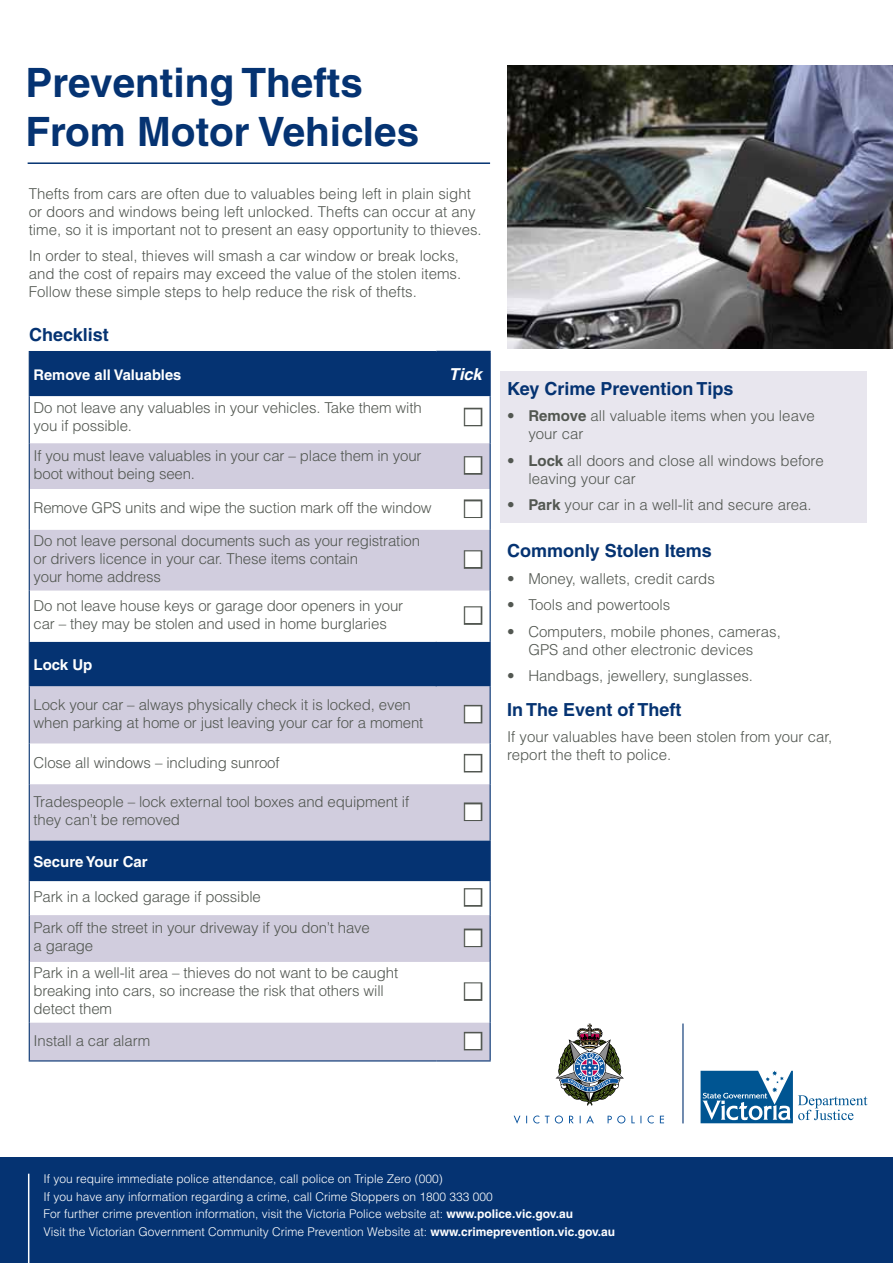
<style>
.page{position:relative;width:893px;height:1263px;background:#fff}
.page>*{position:absolute;margin:0;border:0;box-sizing:border-box;transform-origin:0 0}
.t1{font:700 40.5px/48.6px "Helvetica";color:#053372}
.t2{font:500 22.5px "ITC Zapf Dingbats";color:#fff}
.t3{font:700 18px "Helvetica";color:#053372}
.t4{font:italic 700 16.5px "Helvetica";color:#fff}
.t5{font:300 15px/18px "Helvetica";letter-spacing:-.01em;color:#525751}
.t6{font:700 15px "Helvetica";color:#fff}
.t7{font:700 14.7px "Helvetica";color:#fff}
.t8{font:300 12px/17.7px "Helvetica";color:#fff}
.s1{font-weight:700}
</style>
<div class="page">
<img style="left:507px;top:66px;width:386px;height:282px">
<div style="left:0;top:1157px;width:893px;height:106px;background:#053372"></div>
<hr style="left:28px;top:1174px;width:1px;height:89px;background:#fff">
<svg style="left:514px;top:1115px;width:150px;height:9px"></svg>
<svg style="left:555px;top:1024px;width:69px;height:82px"></svg>
<svg style="left:701px;top:1070px;width:166px;height:53px"></svg>
<hr style="left:682px;top:1023px;width:1px;height:100px;background:#053372">
<div style="left:500px;top:372px;width:366px;height:151px;background:#e8e6ee"></div>
<hr style="left:28px;top:162px;width:462px;height:2px;background:#053372">
<div style="left:30px;top:352px;width:460px;height:44px;background:#053372"></div>
<svg style="left:30px;top:396px;width:460px;height:47px"></svg>
<svg style="left:30px;top:443px;width:460px;height:617px;fill:#d7d3e2"></svg>
<svg style="left:30px;top:642px;width:460px;height:239px;fill:#d1cdde"></svg>
<hr style="left:29px;top:352px;width:1px;height:44px;background:#053372">
<hr style="left:29px;top:351px;width:407px;height:1px;background:#053372">
<hr style="left:436px;top:351px;width:55px;height:1px;background:#053372">
<hr style="left:490px;top:352px;width:1px;height:44px;background:#053372">
<hr style="left:29px;top:396px;width:1px;height:47px;background:#053372">
<hr style="left:490px;top:396px;width:1px;height:47px;background:#053372">
<hr style="left:29px;top:443px;width:1px;height:46px;background:#053372">
<hr style="left:490px;top:443px;width:1px;height:46px;background:#053372">
<hr style="left:29px;top:489px;width:1px;height:41px;background:#053372">
<hr style="left:490px;top:489px;width:1px;height:41px;background:#053372">
<hr style="left:29px;top:530px;width:1px;height:61px;background:#053372">
<hr style="left:490px;top:530px;width:1px;height:61px;background:#053372">
<hr style="left:29px;top:591px;width:1px;height:51px;background:#053372">
<hr style="left:490px;top:591px;width:1px;height:51px;background:#053372">
<hr style="left:29px;top:642px;width:1px;height:44px;background:#053372">
<hr style="left:436px;top:642px;width:1px;height:44px;background:#053372">
<hr style="left:490px;top:642px;width:1px;height:44px;background:#053372">
<hr style="left:29px;top:686px;width:1px;height:57px;background:#053372">
<hr style="left:490px;top:686px;width:1px;height:57px;background:#053372">
<hr style="left:29px;top:743px;width:1px;height:41px;background:#053372">
<hr style="left:490px;top:743px;width:1px;height:41px;background:#053372">
<hr style="left:29px;top:784px;width:1px;height:57px;background:#053372">
<hr style="left:490px;top:784px;width:1px;height:57px;background:#053372">
<hr style="left:29px;top:841px;width:1px;height:40px;background:#053372">
<hr style="left:490px;top:841px;width:1px;height:40px;background:#053372">
<hr style="left:29px;top:881px;width:1px;height:34px;background:#053372">
<hr style="left:490px;top:881px;width:1px;height:34px;background:#053372">
<hr style="left:29px;top:915px;width:1px;height:47px;background:#053372">
<hr style="left:490px;top:915px;width:1px;height:47px;background:#053372">
<hr style="left:29px;top:962px;width:1px;height:61px;background:#053372">
<hr style="left:490px;top:962px;width:1px;height:61px;background:#053372">
<hr style="left:29px;top:1023px;width:1px;height:37px;background:#053372">
<hr style="left:29px;top:1060px;width:407px;height:1px;background:#053372">
<hr style="left:490px;top:1023px;width:1px;height:37px;background:#053372">
<hr style="left:436px;top:1060px;width:55px;height:1px;background:#053372">
<div style="left:464px;top:408px;width:18px;height:18px;border:3px solid #525751"></div>
<div style="left:464px;top:456px;width:18px;height:19px;border:3px solid #525751"></div>
<div style="left:464px;top:499px;width:18px;height:19px;border:3px solid #525751"></div>
<div style="left:464px;top:550px;width:18px;height:19px;border:3px solid #525751"></div>
<div style="left:464px;top:606px;width:18px;height:19px;border:3px solid #525751"></div>
<div style="left:464px;top:705px;width:18px;height:18px;border:3px solid #525751"></div>
<div style="left:464px;top:754px;width:18px;height:18px;border:3px solid #525751"></div>
<div style="left:464px;top:802px;width:18px;height:19px;border:3px solid #525751"></div>
<div style="left:464px;top:888px;width:18px;height:19px;border:3px solid #525751"></div>
<div style="left:464px;top:928px;width:18px;height:19px;border:3px solid #525751"></div>
<div style="left:464px;top:982px;width:18px;height:19px;border:3px solid #525751"></div>
<div style="left:464px;top:1032px;width:18px;height:18px;border:3px solid #525751"></div>
<h1 class="t1" style="left:26px;top:58px;width:395px">Preventing Thefts<br>From Motor Vehicles</h1>
<p class="t5" style="left:29px;top:184px;width:454px">Thefts from cars are often due to valuables being left in plain sight or doors and windows being left unlocked. Thefts can occur at any time, so isit important not to present an easy opportunity to thieves.</p>
<p class="t5" style="left:29px;top:247px;width:434px">In order to steal, thieves will smash a car window or break locks, and the cost of repairs may exceed the value of the stolen items.<br>Follow these simple steps to help reduce the risk of thefts.</p>
<p class="t3" style="left:29px;top:323px;width:81px">Checklist</p>
<p class="t7" style="left:34px;top:365px;width:149px">Remove all Valuables</p>
<p class="t5" style="left:34px;top:398px;width:390px">Do not leave any valuables in your vehicles. Take them with</p>
<p class="t5" style="left:34px;top:410px;width:389px;line-height:30.5px">you if possible.<br>If you must leave valuables in your car – place them in your</p>
<p class="t5" style="left:34px;top:464px;width:163px">boot without being seen.</p>
<p class="t4" style="left:449px;top:364px;width:34px">Tick</p>
<h2 class="t2" style="left:464px;top:406px;width:19px">■</h2>
<h2 class="t2" style="left:464px;top:455px;width:19px">■</h2>
<h2 class="t2" style="left:464px;top:498px;width:19px">■</h2>
<p class="t5" style="left:34px;top:491px;width:400px;line-height:32.8px">Remove GPS units and wipe the suction mark off the window<br>Do not leave personal documents such as your registration</p>
<p class="t5" style="left:34px;top:550px;width:326px">or drivers licence in your car. These items contain your home address</p>
<h2 class="t2" style="left:464px;top:549px;width:19px">■</h2>
<p class="t5" style="left:34px;top:597px;width:371px">Do not leave house keys or garage door openers in your</p>
<h2 class="t2" style="left:464px;top:605px;width:19px">■</h2>
<p class="t5" style="left:34px;top:615px;width:355px">car – they may be stolen and used in home burglaries</p>
<p class="t6" style="left:34px;top:655px;width:60px">Lock Up</p>
<p class="t5" style="left:34px;top:695px;width:379px">Lock your car – always physically check isit locked, even</p>
<h2 class="t2" style="left:464px;top:703px;width:19px">■</h2>
<p class="t5" style="left:34px;top:713px;width:391px">when parking at home or just leaving your car for a moment</p>
<p class="t5" style="left:34px;top:753px;width:248px">Close all windows – including sunroof</p>
<p class="t5" style="left:34px;top:793px;width:377px">Tradespeople – lock external tool boxes and equipment if</p>
<p class="t5" style="left:34px;top:811px;width:148px">they can t’ be removed</p>
<p class="t6" style="left:34px;top:852px;width:116px">Secure Your Car</p>
<h2 class="t2" style="left:464px;top:752px;width:19px">■</h2>
<h2 class="t2" style="left:464px;top:801px;width:19px">■</h2>
<h2 class="t2" style="left:464px;top:887px;width:19px">■</h2>
<p class="t5" style="left:34px;top:881px;width:338px;line-height:31.3px">Park in a locked garage if possible<br>Park off the street in your driveway if you don t’ have</p>
<h2 class="t2" style="left:464px;top:927px;width:19px">■</h2>
<p class="t5" style="left:34px;top:932px;width:366px;line-height:26.7px">a garage<br>Park in a well-lit area – thieves do not want to be caught</p>
<p class="t5" style="left:34px;top:982px;width:352px">breaking into cars, so increase the risk that others will detect them</p>
<h2 class="t2" style="left:464px;top:981px;width:19px">■</h2>
<h2 class="t2" style="left:464px;top:1030px;width:19px">■</h2>
<p class="t5" style="left:34px;top:1031px;width:118px">Install a car alarm</p>
<p class="t3" style="left:507px;top:377px;width:228px">Key Crime Prevention Tips</p>
<p class="t5" style="left:528px;top:407px;width:288px"><span class="s1">Remove</span> all valuable items when you leave</p>
<p class="t5" style="left:507px;top:407px;width:9px">•</p>
<p class="t5" style="left:507px;top:451px;width:9px">•</p>
<p class="t5" style="left:528px;top:420px;width:297px;line-height:26.5px">your car<br><span class="s1">Lock</span> all doors and close all windows before</p>
<p class="t5" style="left:528px;top:465px;width:285px;line-height:26.5px">leaving your car<br><span class="s1">Park</span> your car in a well-lit and secure area.</p>
<p class="t5" style="left:507px;top:496px;width:9px">•</p>
<p class="t3" style="left:507px;top:540px;width:206px">Commonly Stolen Items</p>
<p class="t5" style="left:528px;top:569px;width:188px">Money, wallets, credit cards</p>
<p class="t5" style="left:507px;top:569px;width:9px">•</p>
<p class="t5" style="left:507px;top:596px;width:9px">•</p>
<p class="t5" style="left:507px;top:622px;width:9px">•</p>
<p class="t5" style="left:528px;top:596px;width:143px">Tools and powertools</p>
<p class="t5" style="left:528px;top:622px;width:254px">Computers, mobile phones, cameras,</p>
<p class="t5" style="left:528px;top:636px;width:226px;line-height:26.5px">GPS and other electronic devices<br>Handbags, jewellery, sunglasses.</p>
<p class="t5" style="left:507px;top:667px;width:9px">•</p>
<p class="t3" style="left:507px;top:698px;width:176px">In The Event of Theft</p>
<p class="t5" style="left:507px;top:728px;width:327px">If your valuables have been stolen from your car, report the theft to police.</p>
<p class="t8" style="left:44px;top:1169px;width:573px">If you require immediate police attendance, call police on Triple Zero )000(<br>If you have any information regarding a crime, call Crime Stoppers on 1800 333 000<br>For further crime prevention information, visit the Victoria Police website at: <span class="s1">www.police.vic.gov.au<br></span>Visit the Victorian Government Community Crime Prevention Website at: <span class="s1">www.crimeprevention.vic.gov.au</span></p>
</div>
